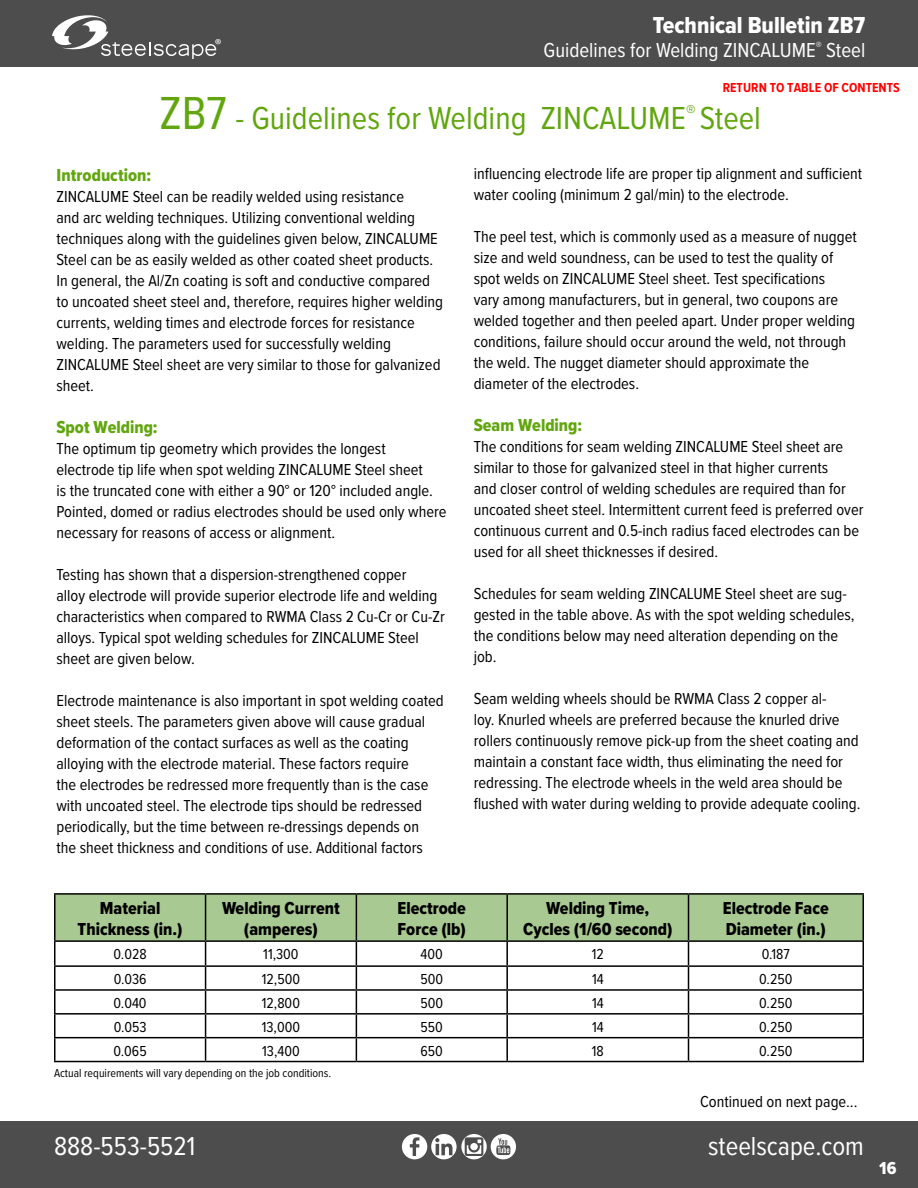
<style>
.page{position:relative;width:918px;height:1188px;background:#fff}
.page>*{position:absolute;margin:0;border:0;box-sizing:border-box;transform-origin:0 0}
.t1{font:33px "Proxima Nova Cond";color:#61a60e}
.t2{font:27px "Proxima Nova Cond";color:#fff}
.t3{font:24px "Proxima Nova Cond Extrabld";color:#fff}
.t4{font:21px "Proxima Nova Cond";color:#fff}
.t5{font:18px "Proxima Nova Cond Extrabld";color:#000}
.t6{font:18px "Proxima Nova Cond Extrabld";color:#61a60e}
.t7{font:18px "Proxima Nova Cond Extrabld";color:#fff}
.t8{font:16.5px/21px "Proxima Nova Cond";color:#000}
.t9{font:16.05px "Myriad Pro";color:#fff}
.t10{font:15px "Proxima Nova Cond";color:#000}
.t11{font:700 13.5px "Proxima Nova Cond";color:#f00}
.t12{font:12px "Proxima Nova Cond";color:#000}
.s1{font-size:48px}
</style>
<div class="page">
<div style="left:0;top:1121px;width:918px;height:67px;background:#4d4d4d"></div>
<div style="left:0;top:0;width:918px;height:68px;background:#4e4d4d"></div>
<svg style="left:402px;top:1134px;width:114px;height:25px"></svg>
<svg style="left:52px;top:15px;width:164px;height:44px"></svg>
<hr style="left:54px;top:893px;width:152px;height:2px;background:#000">
<hr style="left:54px;top:895px;width:2px;height:45px;background:#000">
<hr style="left:206px;top:893px;width:150px;height:2px;background:#000">
<hr style="left:356px;top:893px;width:151px;height:2px;background:#000">
<hr style="left:507px;top:893px;width:181px;height:2px;background:#000">
<hr style="left:688px;top:893px;width:176px;height:2px;background:#000">
<hr style="left:862px;top:895px;width:2px;height:45px;background:#000">
<hr style="left:54px;top:940px;width:152px;height:2px;background:#000">
<hr style="left:54px;top:942px;width:2px;height:23px;background:#000">
<hr style="left:688px;top:940px;width:176px;height:2px;background:#000">
<hr style="left:862px;top:942px;width:2px;height:23px;background:#000">
<hr style="left:54px;top:965px;width:152px;height:2px;background:#000">
<hr style="left:54px;top:967px;width:2px;height:22px;background:#000">
<hr style="left:688px;top:965px;width:176px;height:2px;background:#000">
<hr style="left:862px;top:967px;width:2px;height:22px;background:#000">
<hr style="left:54px;top:989px;width:152px;height:2px;background:#000">
<hr style="left:54px;top:991px;width:2px;height:22px;background:#000">
<hr style="left:688px;top:989px;width:176px;height:2px;background:#000">
<hr style="left:862px;top:991px;width:2px;height:22px;background:#000">
<hr style="left:54px;top:1013px;width:152px;height:2px;background:#000">
<hr style="left:54px;top:1015px;width:2px;height:22px;background:#000">
<hr style="left:688px;top:1013px;width:176px;height:2px;background:#000">
<hr style="left:862px;top:1015px;width:2px;height:22px;background:#000">
<hr style="left:54px;top:1037px;width:152px;height:1px;background:#000">
<hr style="left:54px;top:1038px;width:2px;height:23px;background:#000">
<hr style="left:688px;top:1037px;width:176px;height:1px;background:#000">
<svg style="left:55px;top:894px;width:808px;height:167px"></svg>
<hr style="left:862px;top:1038px;width:2px;height:23px;background:#000">
<hr style="left:54px;top:1061px;width:152px;height:1px;background:#000">
<hr style="left:206px;top:1061px;width:150px;height:1px;background:#000">
<hr style="left:356px;top:1061px;width:151px;height:1px;background:#000">
<hr style="left:507px;top:1061px;width:181px;height:1px;background:#000">
<hr style="left:688px;top:1061px;width:176px;height:1px;background:#000">
<p class="t9" style="left:215px;top:35px;width:8px">®</p>
<p class="t3" style="left:653px;top:7px;width:214px">Technical Bulletin ZB7</p>
<p class="t4" style="left:544px;top:34px;width:323px">Guidelines for Welding ZINCALUME<sup>®</sup> Steel</p>
<p class="t11" style="left:723px;top:77px;width:179px">RETURN TO TABLE OF CONTENTS</p>
<p class="t1" style="left:160px;top:93px;width:603px"><span class="s1">ZB7</span> - Guidelines for Welding ZINCALUME<sup>®</sup> Steel</p>
<p class="t6" style="left:56px;top:161px;width:96px">Introduction:</p>
<p class="t8" style="left:56px;top:185px;width:349px">ZINCALUME Steel can be readily welded using resistance</p>
<p class="t8" style="left:56px;top:206px;width:388px">and arc welding techniques. Utilizing conventional welding techniques along with the guidelines given below, ZINCALUME Steel can be as easily welded as other coated sheet products.<br>In general, the Al/Zn coating is soft and conductive compared to uncoated sheet steel and, therefore, requires higher welding currents, welding times and electrode forces for resistance welding. The parameters used for successfully welding ZINCALUME Steel sheet are very similar to those for galvanized sheet.</p>
<p class="t6" style="left:56px;top:413px;width:103px">Spot Welding:</p>
<p class="t8" style="left:56px;top:437px;width:392px">The optimum tip geometry which provides the longest electrode tip life when spot welding ZINCALUME Steel sheet<br>is the truncated cone with either a 90° or 120° included angle.<br>Pointed, domed or radius electrodes should be used only where necessary for reasons of access or alignment.</p>
<p class="t8" style="left:56px;top:563px;width:390px">Testing has shown that a dispersion-strengthened copper<br>alloy electrode will provide superior electrode life and welding characteristics when compared to RWMA Class 2 Cu-Cr or Cu-Zr alloys. Typical spot welding schedules for ZINCALUME Steel sheet are given below.</p>
<p class="t8" style="left:56px;top:689px;width:389px">Electrode maintenance is also important in spot welding coated sheet steels. The parameters given above will cause gradual deformation of the contact surfaces as well as the coating alloying with the electrode material. These factors require<br>the electrodes be redressed more frequently than is the case with uncoated steel. The electrode tips should be redressed periodically, but the time between re-dressings depends on<br>the sheet thickness and conditions of use. Additional factors</p>
<p class="t8" style="left:474px;top:163px;width:390px">influencing electrode life are proper tip alignment and sufficient water cooling (minimum 2 gal/min) to the electrode.</p>
<p class="t8" style="left:474px;top:226px;width:385px">The peel test, which is commonly used as a measure of nugget size and weld soundness, can be used to test the quality of spot welds on ZINCALUME Steel sheet. Test specifications<br>vary among manufacturers, but in general, two coupons are welded together and then peeled apart. Under proper welding conditions, failure should occur around the weld, not through the weld. The nugget diameter should approximate the diameter of the electrodes.</p>
<p class="t6" style="left:474px;top:412px;width:110px">Seam Welding:</p>
<p class="t8" style="left:474px;top:436px;width:391px">The conditions for seam welding ZINCALUME Steel sheet are similar to those for galvanized steel in that higher currents<br>and closer control of welding schedules are required than for uncoated sheet steel. Intermittent current feed is preferred over continuous current and 0.5-inch radius faced electrodes can be used for all sheet thicknesses if desired.</p>
<p class="t8" style="left:474px;top:583px;width:383px">Schedules for seam welding ZINCALUME Steel sheet are sug&shy;gested in the table above. As with the spot welding schedules, the conditions below may need alteration depending on the job.</p>
<p class="t8" style="left:474px;top:688px;width:388px">Seam welding wheels should be RWMA Class 2 copper al-<br>loy. Knurled wheels are preferred because the knurled drive rollers continuously remove pick-up from the sheet coating and maintain a constant face width, thus eliminating the need for redressing. The electrode wheels in the weld area should be flushed with water during welding to provide adequate cooling.</p>
<p class="t5" style="left:100px;top:895px;width:62px">Material</p>
<p class="t5" style="left:78px;top:916px;width:107px">Thickness (in.)</p>
<p class="t5" style="left:222px;top:895px;width:119px">Welding Current</p>
<p class="t5" style="left:244px;top:916px;width:75px">(amperes)</p>
<p class="t5" style="left:398px;top:895px;width:70px">Electrode</p>
<p class="t5" style="left:398px;top:916px;width:70px">Force (lb)</p>
<p class="t5" style="left:546px;top:895px;width:105px">Welding Time,</p>
<p class="t5" style="left:523px;top:916px;width:151px">Cycles (1/60 second)</p>
<p class="t5" style="left:723px;top:895px;width:108px">Electrode Face</p>
<p class="t5" style="left:726px;top:916px;width:102px">Diameter (in.)</p>
<p class="t10" style="left:114px;top:943px;width:35px">0.028</p>
<p class="t10" style="left:263px;top:943px;width:37px">11,300</p>
<p class="t10" style="left:421px;top:943px;width:24px">400</p>
<p class="t10" style="left:592px;top:943px;width:14px">12</p>
<p class="t10" style="left:762px;top:943px;width:29px">0.187</p>
<p class="t10" style="left:114px;top:968px;width:34px">0.036</p>
<p class="t10" style="left:262px;top:968px;width:40px">12,500</p>
<p class="t10" style="left:420px;top:968px;width:24px">500</p>
<p class="t10" style="left:592px;top:968px;width:13px">14</p>
<p class="t10" style="left:759px;top:968px;width:35px">0.250</p>
<p class="t10" style="left:114px;top:992px;width:35px">0.040</p>
<p class="t10" style="left:262px;top:992px;width:40px">12,800</p>
<p class="t10" style="left:420px;top:992px;width:24px">500</p>
<p class="t10" style="left:592px;top:992px;width:13px">14</p>
<p class="t10" style="left:759px;top:992px;width:35px">0.250</p>
<p class="t10" style="left:114px;top:1016px;width:34px">0.053</p>
<p class="t10" style="left:262px;top:1016px;width:40px">13,000</p>
<p class="t10" style="left:421px;top:1016px;width:24px">550</p>
<p class="t10" style="left:592px;top:1016px;width:13px">14</p>
<p class="t10" style="left:759px;top:1016px;width:35px">0.250</p>
<p class="t10" style="left:114px;top:1039px;width:35px">0.065</p>
<p class="t10" style="left:262px;top:1039px;width:39px">13,400</p>
<p class="t10" style="left:421px;top:1039px;width:24px">650</p>
<p class="t10" style="left:592px;top:1039px;width:14px">18</p>
<p class="t10" style="left:759px;top:1039px;width:35px">0.250</p>
<p class="t12" style="left:54px;top:1064px;width:279px">Actual requirements will vary depending on the job conditions.</p>
<p class="t8" style="left:700px;top:1090px;width:159px">Continued on next page...</p>
<h2 class="t2" style="left:54px;top:1126px;width:143px">888-553-5521</h2>
<h2 class="t2" style="left:708px;top:1126px;width:157px">steelscape.com</h2>
<p class="t7" style="left:879px;top:1154px;width:19px">16</p>
</div>
